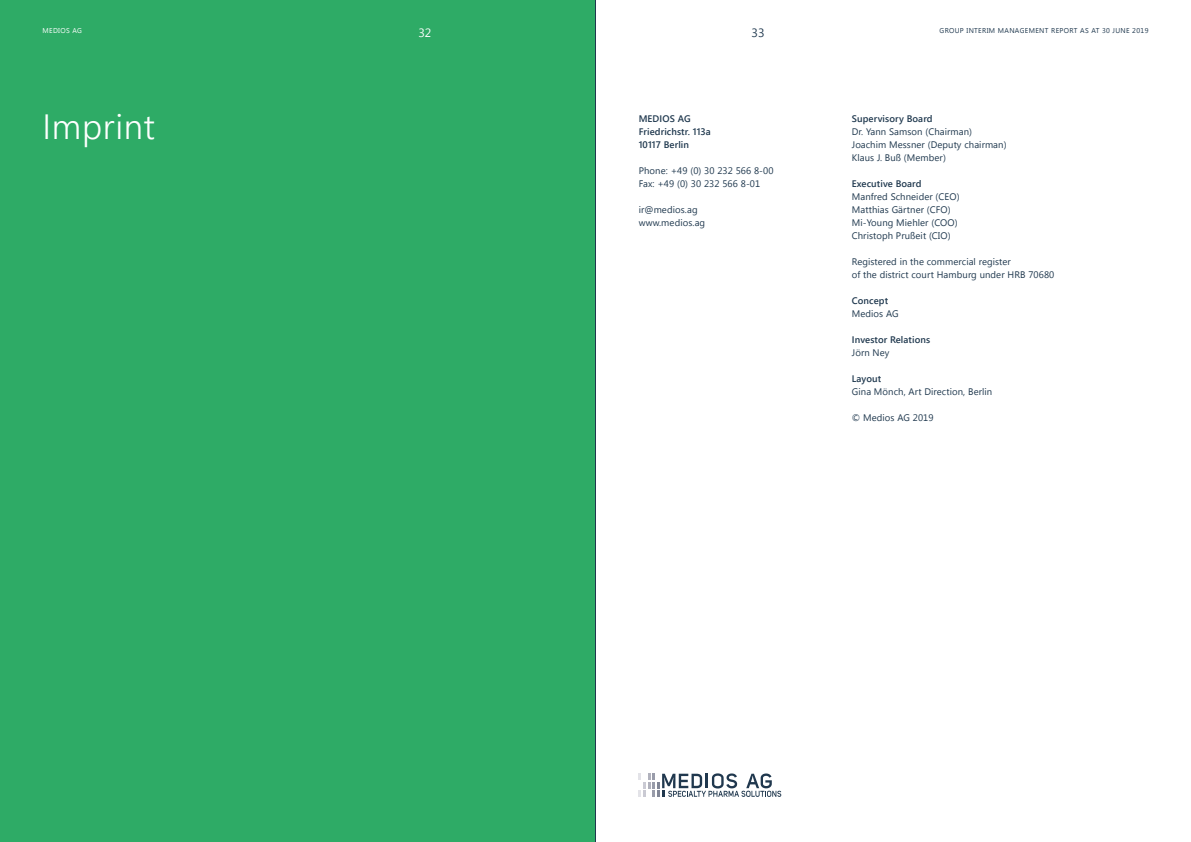
<style>
.page{position:relative;width:1191px;height:842px;background:#fff}
.page>*{position:absolute;margin:0;border:0;box-sizing:border-box;transform-origin:0 0}
.t1{font:300 35px "Segoe UI";letter-spacing:.02em;color:#fff}
.t2{font:12px "Segoe UI";color:#1f384e}
.t3{font:12px "Segoe UI";color:#fff}
.t4{font:9.5px/13px "Segoe UI";letter-spacing:.01em;color:#1f384e}
.t5{font:600 9.5px/13px "Segoe UI";letter-spacing:.01em;color:#1f384e}
.t6{font:7px "Segoe UI";letter-spacing:.05em;color:#1f384e}
.t7{font:7px "Segoe UI";letter-spacing:.05em;color:#fff}
</style>
<div class="page">
<div style="left:0;top:0;width:595px;height:842px;background:#2eab66"></div>
<svg style="left:639px;top:773px;width:142px;height:24px"></svg>
<hr style="left:595px;top:0;width:1px;height:842px;background:#1f384e">
<p class="t7" style="left:43px;top:26px;width:41px">MEDIOS AG</p>
<p class="t3" style="left:418px;top:24px;width:14px">32</p>
<p class="t2" style="left:751px;top:24px;width:14px">33</p>
<p class="t6" style="left:939px;top:26px;width:210px">GROUP INTERIM MANAGEMENT REPORT AS AT 30 JUNE 2019</p>
<h1 class="t1" style="left:43px;top:98px;width:114px">Imprint</h1>
<p class="t5" style="left:639px;top:112px;width:74px">MEDIOS AG<br>Friedrichstr. 113a<br>10117 Berlin</p>
<p class="t4" style="left:639px;top:163px;width:136px">Phone: +49 (0) 30 232 566 8-00<br>Fax: +49 (0) 30 232 566 8-01</p>
<p class="t4" style="left:639px;top:202px;width:68px">ir@medios.ag www.medios.ag</p>
<p class="t5" style="left:852px;top:112px;width:82px">Supervisory Board</p>
<p class="t4" style="left:852px;top:124px;width:156px">Dr. Yann Samson (Chairman)<br>Joachim Messner (Deputy chairman)<br>Klaus J. Buß (Member)</p>
<p class="t5" style="left:852px;top:177px;width:71px">Executive Board</p>
<p class="t4" style="left:852px;top:189px;width:109px">Manfred Schneider (CEO)<br>Matthias Gärtner (CFO)<br>Mi-Young Miehler (COO)<br>Christoph Prußeit (CIO)</p>
<p class="t4" style="left:852px;top:254px;width:204px">Registered in the commercial register<br>of the district court Hamburg under HRB 70680</p>
<p class="t5" style="left:852px;top:294px;width:38px">Concept</p>
<p class="t4" style="left:852px;top:306px;width:48px">Medios AG</p>
<p class="t5" style="left:852px;top:333px;width:80px">Investor Relations</p>
<p class="t4" style="left:852px;top:345px;width:39px">Jörn Ney</p>
<p class="t5" style="left:852px;top:372px;width:31px">Layout</p>
<p class="t4" style="left:852px;top:384px;width:142px">Gina Mönch, Art Direction, Berlin</p>
<p class="t4" style="left:852px;top:410px;width:83px">© Medios AG 2019</p>
</div>
